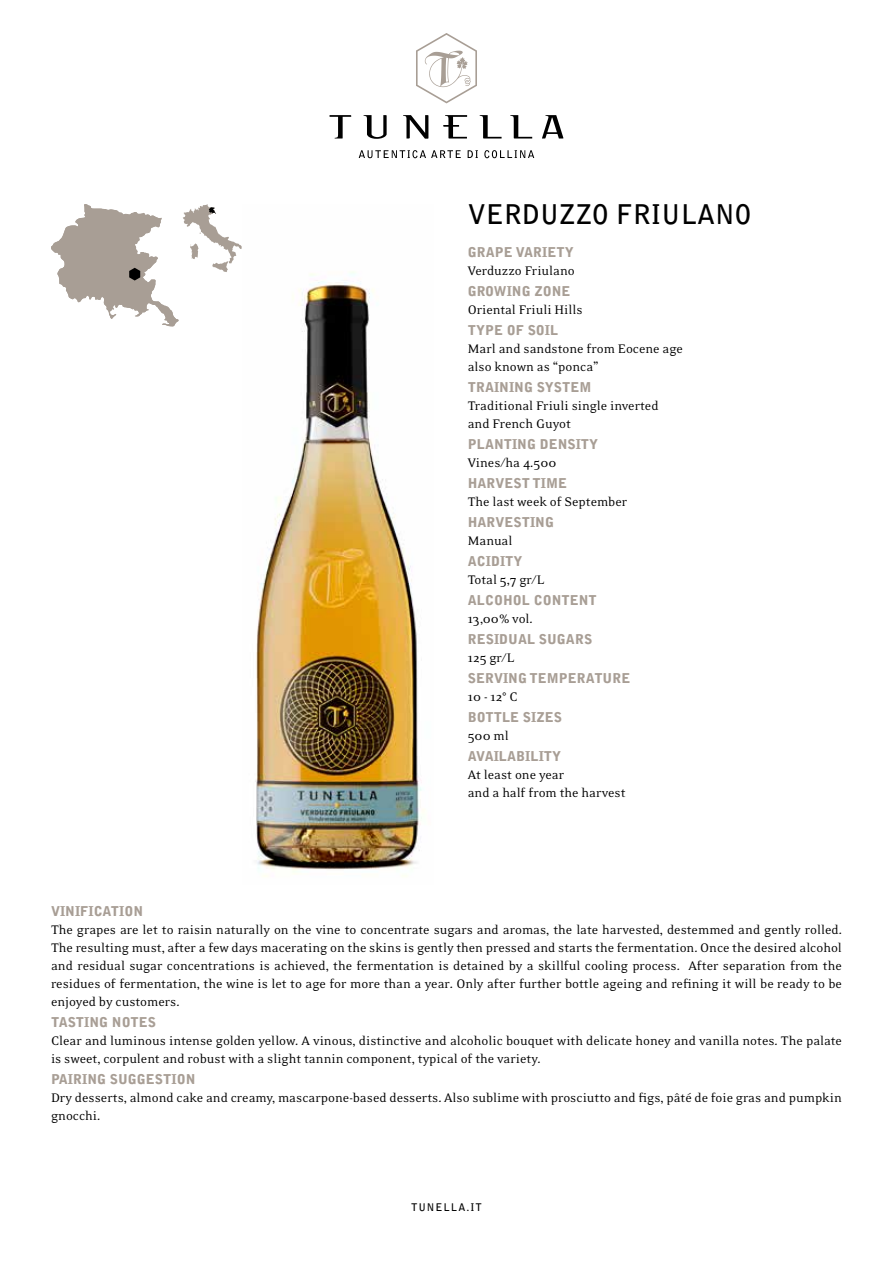
<style>
.page{position:relative;width:893px;height:1263px;background:#fff}
.page>*{position:absolute;margin:0;border:0;box-sizing:border-box;transform-origin:0 0}
.t1{font:700 27px "Bell Gothic Std";color:#000}
.t2{font:14.25px/18px "Eidetic Neo OT";color:#000}
.t3{font:900 13.5px "Bell Gothic Std";color:#a89e95}
.t4{font:700 10.5px "Bell Gothic Std";letter-spacing:.1em;color:#000}
</style>
<div class="page">
<img style="left:255px;top:271px;width:170px;height:606px">
<svg style="left:416px;top:33px;width:61px;height:70px"></svg>
<svg style="left:359px;top:150px;width:102px;height:8px"></svg>
<svg style="left:468px;top:150px;width:10px;height:8px"></svg>
<svg style="left:484px;top:150px;width:50px;height:8px"></svg>
<svg style="left:330px;top:115px;width:21px;height:23px"></svg>
<svg style="left:364px;top:115px;width:23px;height:24px"></svg>
<svg style="left:403px;top:115px;width:25px;height:24px"></svg>
<svg style="left:443px;top:115px;width:24px;height:24px"></svg>
<svg style="left:480px;top:115px;width:22px;height:24px"></svg>
<svg style="left:510px;top:115px;width:22px;height:24px"></svg>
<svg style="left:542px;top:115px;width:21px;height:24px"></svg>
<svg style="left:51px;top:204px;width:191px;height:122px"></svg>
<h1 class="t1" style="left:468px;top:198px;width:285px">VERDUZZO FRIULANO</h1>
<p class="t3" style="left:468px;top:244px;width:107px">GRAPE VARIETY</p>
<p class="t2" style="left:468px;top:262px;width:109px">Verduzzo Friulano</p>
<p class="t3" style="left:468px;top:283px;width:104px">GROWING ZONE</p>
<p class="t2" style="left:468px;top:301px;width:116px">Oriental Friuli Hills</p>
<p class="t3" style="left:468px;top:322px;width:92px">TYPE OF SOIL</p>
<p class="t2" style="left:468px;top:340px;width:217px">Marl and sandstone from Eocene age also known as “ponca”</p>
<p class="t3" style="left:468px;top:379px;width:125px">TRAINING SYSTEM</p>
<p class="t2" style="left:468px;top:397px;width:192px">Traditional Friuli single inverted and French Guyot</p>
<p class="t3" style="left:468px;top:436px;width:132px">PLANTING DENSITY</p>
<p class="t2" style="left:468px;top:454px;width:90px">Vines/ha 4.500</p>
<p class="t3" style="left:468px;top:475px;width:101px">HARVEST TIME</p>
<p class="t2" style="left:468px;top:493px;width:161px">The last week of September</p>
<p class="t3" style="left:468px;top:514px;width:88px">HARVESTING</p>
<p class="t2" style="left:468px;top:532px;width:46px">Manual</p>
<p class="t3" style="left:468px;top:553px;width:56px">ACIDITY</p>
<p class="t2" style="left:468px;top:571px;width:78px">Total 5,7 gr/L</p>
<p class="t3" style="left:468px;top:592px;width:130px">ALCOHOL CONTENT</p>
<p class="t2" style="left:468px;top:610px;width:67px">13,00% vol.</p>
<p class="t3" style="left:468px;top:631px;width:126px">RESIDUAL SUGARS</p>
<p class="t2" style="left:468px;top:649px;width:48px">125 gr/L</p>
<p class="t3" style="left:468px;top:670px;width:164px">SERVING TEMPERATURE</p>
<p class="t2" style="left:468px;top:688px;width:52px">10 - 12° C</p>
<p class="t3" style="left:468px;top:709px;width:96px">BOTTLE SIZES</p>
<p class="t2" style="left:468px;top:727px;width:42px">500 ml</p>
<p class="t3" style="left:468px;top:748px;width:95px">AVAILABILITY</p>
<p class="t2" style="left:468px;top:766px;width:159px">At least one year<br>and a half from the harvest</p>
<p class="t3" style="left:51px;top:903px;width:94px">VINIFICATION</p>
<p class="t2" style="left:51px;top:921px;width:792px;text-align:justify">The grapes are let to raisin naturally on the vine to concentrate sugars and aromas, the late harvested, destemmed and gently rolled.<br>The resulting must, after a few days macerating on the skins is gently then pressed and starts the fermentation. Once the desired alcohol and residual sugar concentrations is achieved, the fermentation is detained by a skillful cooling process. After separation from the residues of fermentation, the wine is let to age for more than a year. Only after further bottle ageing and refining it will be ready to be enjoyed by customers.</p>
<p class="t3" style="left:51px;top:1014px;width:106px">TASTING NOTES</p>
<p class="t2" style="left:51px;top:1032px;width:792px">Clear and luminous intense golden yellow. A vinous, distinctive and alcoholic bouquet with delicate honey and vanilla notes. The palate is sweet, corpulent and robust with a slight tannin component, typical of the variety.</p>
<p class="t3" style="left:51px;top:1071px;width:146px">PAIRING SUGGESTION</p>
<p class="t2" style="left:51px;top:1089px;width:792px">Dry desserts, almond cake and creamy, mascarpone-based desserts. Also sublime with prosciutto and figs, pâté de foie gras and pumpkin gnocchi.</p>
<p class="t4" style="left:411px;top:1201px;width:72px">TUNELLA.IT</p>
</div>
